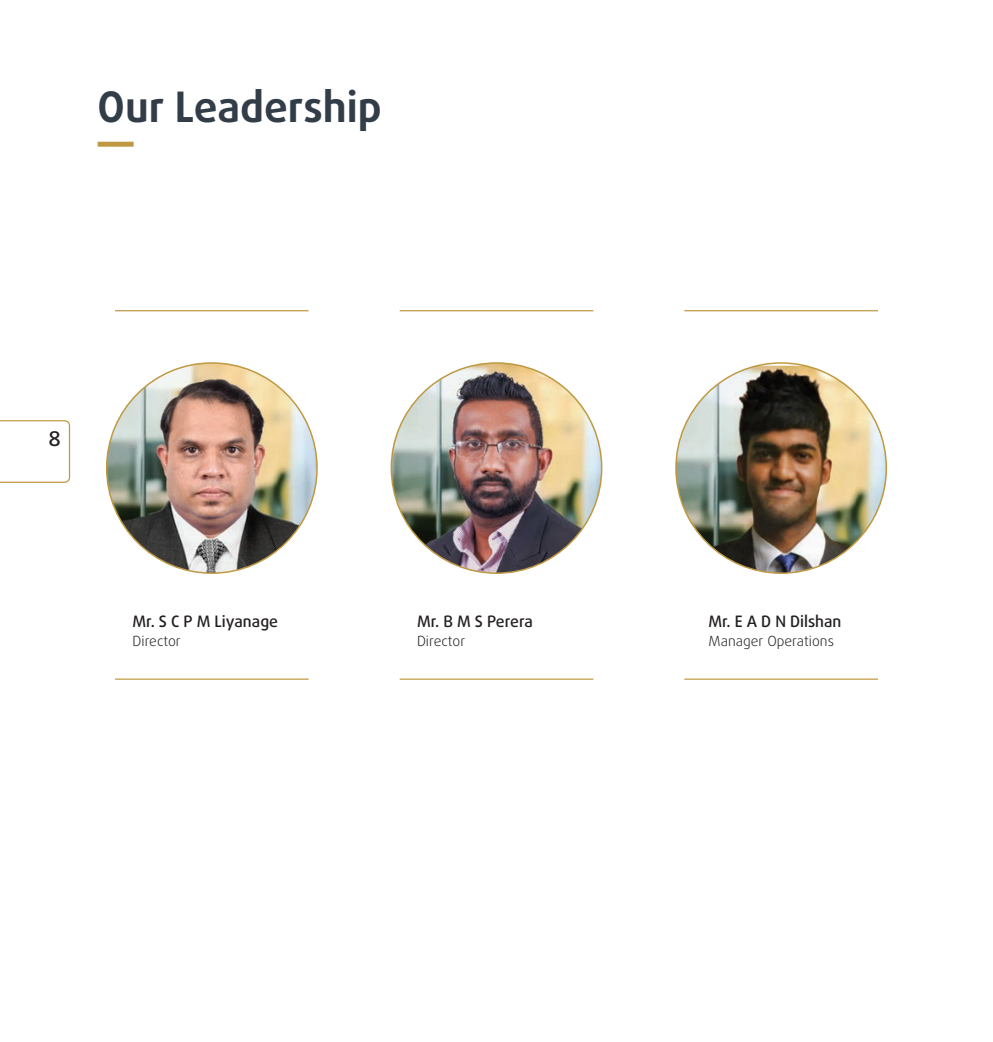
<style>
.page{position:relative;width:993px;height:1042px;background:#fff}
.page>*{position:absolute;margin:0;border:0;box-sizing:border-box;transform-origin:0 0}
.t1{font:700 42px "Daxline Pro";color:#323d47}
.t2{font:500 21px "Daxline Pro";color:#231f20}
.t3{font:500 15.75px "Daxline Pro";color:#231f20}
.t4{font:300 14px "Daxline Pro";color:#231f20}
</style>
<div class="page">
<svg style="left:0;top:420px;width:70px;height:63px"></svg>
<div style="left:98px;top:142px;width:36px;height:5px;background:#bf9942"></div>
<img style="left:107px;top:363px;width:210px;height:210px;border-radius:105px">
<img style="left:391px;top:363px;width:210px;height:210px;border-radius:105px">
<img style="left:675px;top:366px;width:211px;height:207px">
<hr style="left:115px;top:678px;width:193px;height:2px;background:#bf9942">
<hr style="left:115px;top:310px;width:193px;height:1px;background:#bf9942">
<hr style="left:399px;top:678px;width:194px;height:2px;background:#bf9942">
<hr style="left:399px;top:310px;width:194px;height:1px;background:#bf9942">
<hr style="left:684px;top:678px;width:193px;height:2px;background:#bf9942">
<hr style="left:684px;top:310px;width:193px;height:1px;background:#bf9942">
<h1 class="t1" style="left:98px;top:79px;width:285px">Our Leadership</h1>
<h2 class="t2" style="left:48px;top:424px;width:14px">8</h2>
<p class="t3" style="left:132px;top:611px;width:147px">Mr. S C P M Liyanage</p>
<p class="t4" style="left:132px;top:632px;width:50px">Director</p>
<p class="t3" style="left:417px;top:611px;width:117px">Mr. B M S Perera</p>
<p class="t4" style="left:417px;top:632px;width:50px">Director</p>
<p class="t3" style="left:708px;top:611px;width:134px">Mr. E A D N Dilshan</p>
<p class="t4" style="left:708px;top:632px;width:127px">Manager Operations</p>
</div>
